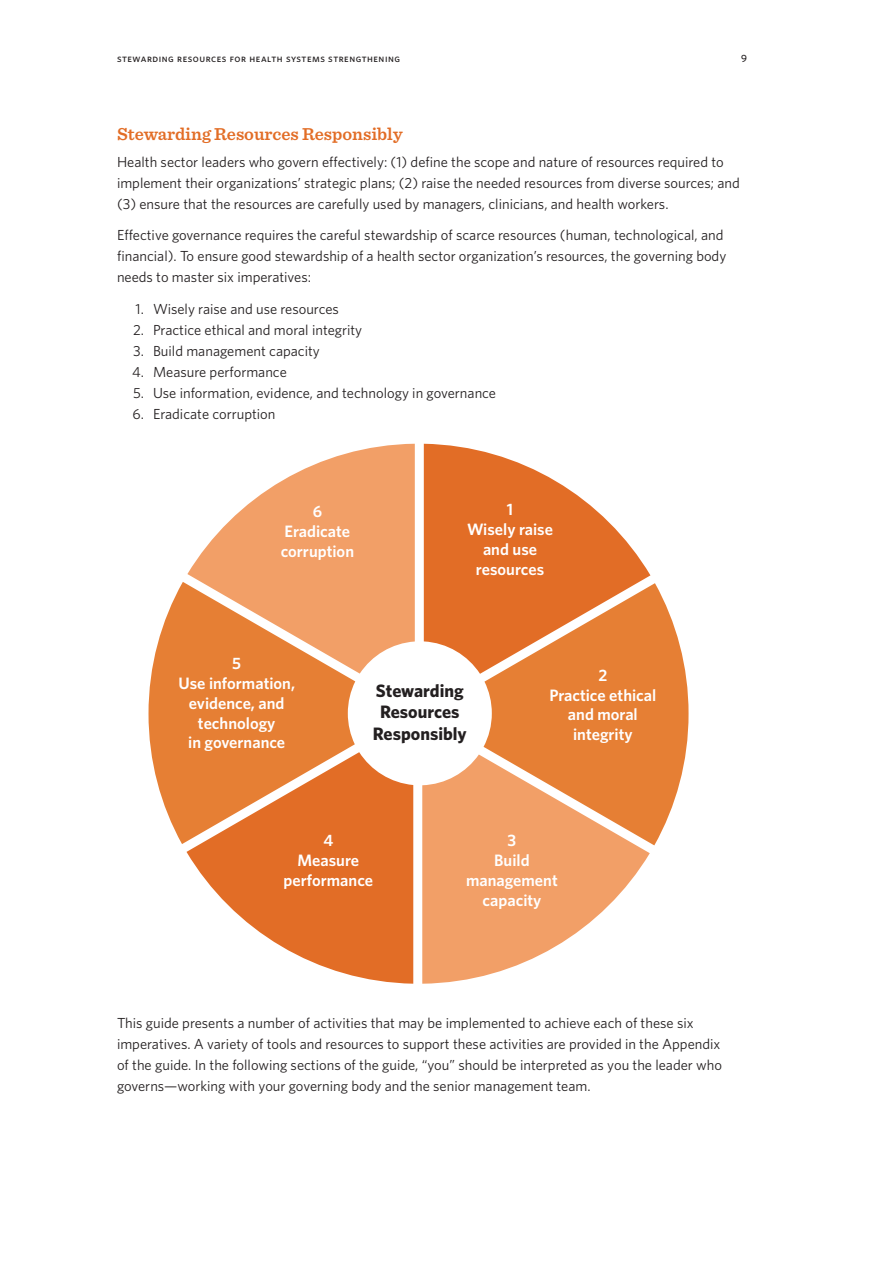
<style>
.page{position:relative;width:893px;height:1263px;background:#fff}
.page>*{position:absolute;margin:0;border:0;box-sizing:border-box;transform-origin:0 0}
.t1{font:600 18px "Sentinel";color:#e26d26}
.t2{font:700 18px/21.6px "Whitney";color:#231f20;text-align:center}
.t3{font:600 16.5px/19.8px "Whitney";color:#fff;text-align:center}
.t4{font:14.55px/21px "Whitney";color:#231f20}
.t5{font:500 10.5px "Whitney";letter-spacing:.05em;color:#231f20}
</style>
<div class="page">
<svg style="left:424px;top:444px;width:226px;height:230px;fill:#e26d26"></svg>
<svg style="left:187px;top:444px;width:228px;height:230px;fill:#f29f67"></svg>
<svg style="left:484px;top:583px;width:204px;height:262px;background:#e88b4a"></svg>
<svg style="left:149px;top:582px;width:206px;height:262px;background:#eb9456"></svg>
<svg style="left:422px;top:754px;width:228px;height:230px;fill:#f29f67"></svg>
<svg style="left:186px;top:752px;width:227px;height:232px;fill:#e26d26"></svg>
<p class="t5" style="left:117px;top:52px;width:284px">Stewarding Resources for Health Systems Strengthening</p>
<p class="t5" style="left:741px;top:52px;width:7px">9</p>
<p class="t1" style="left:117px;top:120px;width:287px">Stewarding Resources Responsibly</p>
<p class="t4" style="left:117px;top:151px;width:624px">Health sector leaders who govern effectively: (1) define the scope and nature of resources required to implement their organizations’ strategic plans; (2) raise the needed resources from diverse sources; and (3) ensure that the resources are carefully used by managers, clinicians, and health workers.</p>
<p class="t4" style="left:117px;top:224px;width:611px">Effective governance requires the careful stewardship of scarce resources (human, technological, and financial). To ensure good stewardship of a health sector organization’s resources, the governing body needs to master six imperatives:</p>
<p class="t4" style="left:136px;top:298px;width:205px">1. Wisely raise and use resources</p>
<p class="t4" style="left:133px;top:319px;width:231px">2. Practice ethical and moral integrity</p>
<p class="t4" style="left:133px;top:340px;width:188px">3. Build management capacity</p>
<p class="t4" style="left:132px;top:361px;width:156px">4. Measure performance</p>
<p class="t4" style="left:133px;top:382px;width:365px">5. Use information, evidence, and technology in governance</p>
<p class="t4" style="left:133px;top:403px;width:144px">6. Eradicate corruption</p>
<p class="t3" style="left:281px;top:501px;width:75px">6<br>Eradicate corruption</p>
<p class="t3" style="left:467px;top:499px;width:88px">1<br>Wisely raise and use resources</p>
<p class="t3" style="left:178px;top:653px;width:118px">5<br>Use information, evidence, and technology<br>in governance</p>
<p class="t2" style="left:373px;top:679px;width:95px">Stewarding<br>Resources<br>Responsibly</p>
<p class="t3" style="left:549px;top:665px;width:109px">2<br>Practice ethical and moral integrity</p>
<p class="t3" style="left:283px;top:830px;width:91px">4<br>Measure performance</p>
<p class="t3" style="left:466px;top:830px;width:93px">3<br>Build management capacity</p>
<p class="t4" style="left:117px;top:1012px;width:607px">This guide presents a number of activities that may be implemented to achieve each of these six imperatives. A variety of tools and resources to support these activities are provided in the Appendix of the guide. In the following sections of the guide, “you” should be interpreted as you the leader who governs—working with your governing body and the senior management team.</p>
</div>
